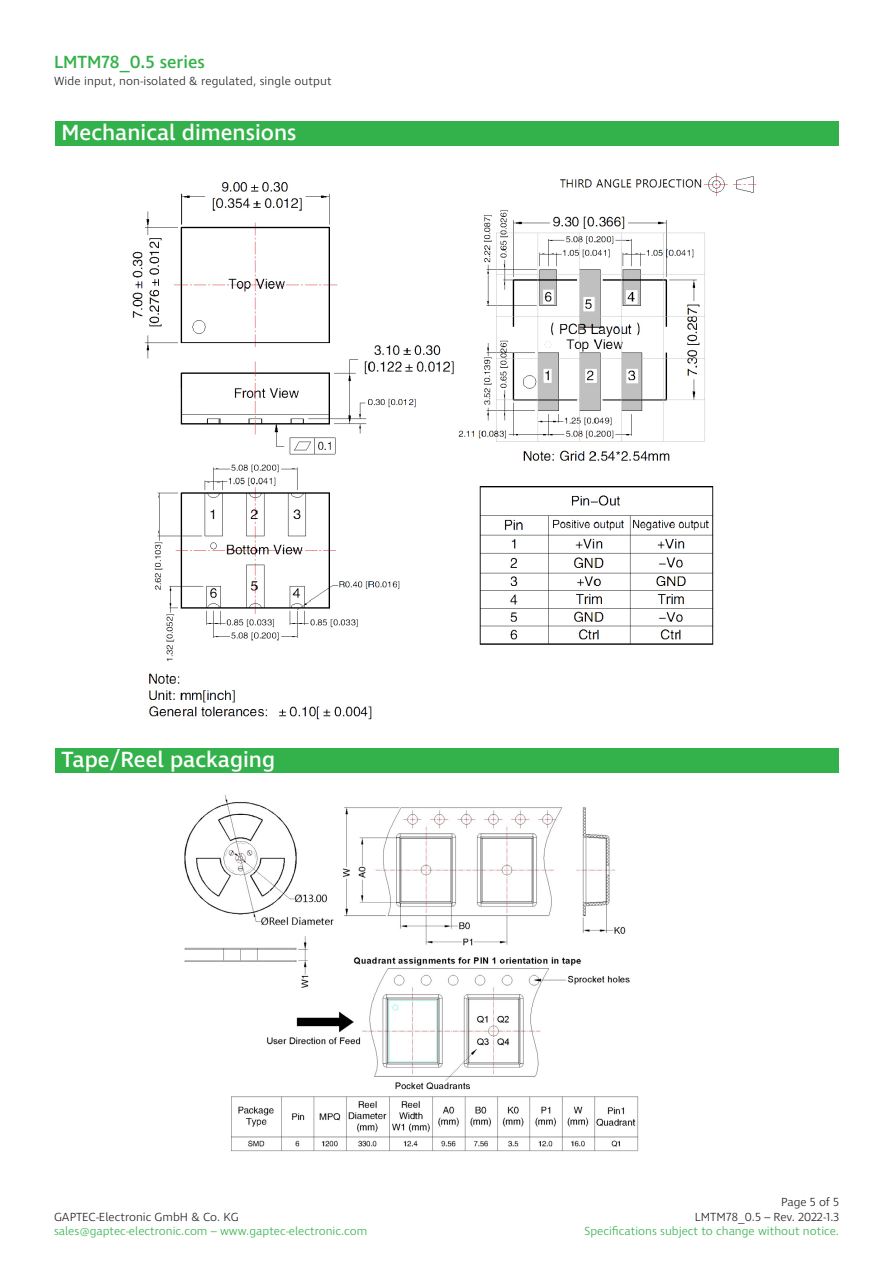
<style>
.page{position:relative;width:893px;height:1263px;background:#fff}
.page>*{position:absolute;margin:0;border:0;box-sizing:border-box;transform-origin:0 0}
.t1{font:500 22.5px "Ingra";color:#fff}
.t2{font:500 18px "Ingra";color:#33b14a}
.t3{font:300 12px/14.4px "Ingra";letter-spacing:.01em;color:#231f20;text-align:right}
.t4{font:300 12px "Ingra";color:#33b14a}
</style>
<div class="page">
<div style="left:55px;top:121px;width:784px;height:25px;background:#33b14a"></div>
<div style="left:55px;top:748px;width:784px;height:25px;background:#33b14a"></div>
<img style="left:132px;top:173px;width:625px;height:547px">
<img style="left:184px;top:795px;width:455px;height:357px">
<div style="left:162px;top:1043px;width:68px;height:125px;background:#fff"></div>
<h2 class="t2" style="left:54px;top:50px;width:152px">LMTM78_0.5 series</h2>
<p class="t3" style="left:54px;top:75px;width:279px">Wide input, non-isolated &amp; regulated, single output</p>
<p class="t1" style="left:62px;top:119px;width:236px">Mechanical dimensions</p>
<p class="t1" style="left:62px;top:745px;width:215px">Tape/Reel packaging</p>
<p class="t3" style="left:54px;top:1210px;width:186px">GAPTEC-Electronic GmbH &amp; Co. KG</p>
<p class="t4" style="left:54px;top:1223px;width:315px">sales@gaptec-electronic.com – www.gaptec-electronic.com</p>
<p class="t3" style="left:695px;top:1195px;width:146px">Page 5 of 5<br>LMTM78_0.5 – Rev. 2022-1.3</p>
<p class="t4" style="left:585px;top:1223px;width:256px">Specifications subject to change without notice.</p>
</div>
